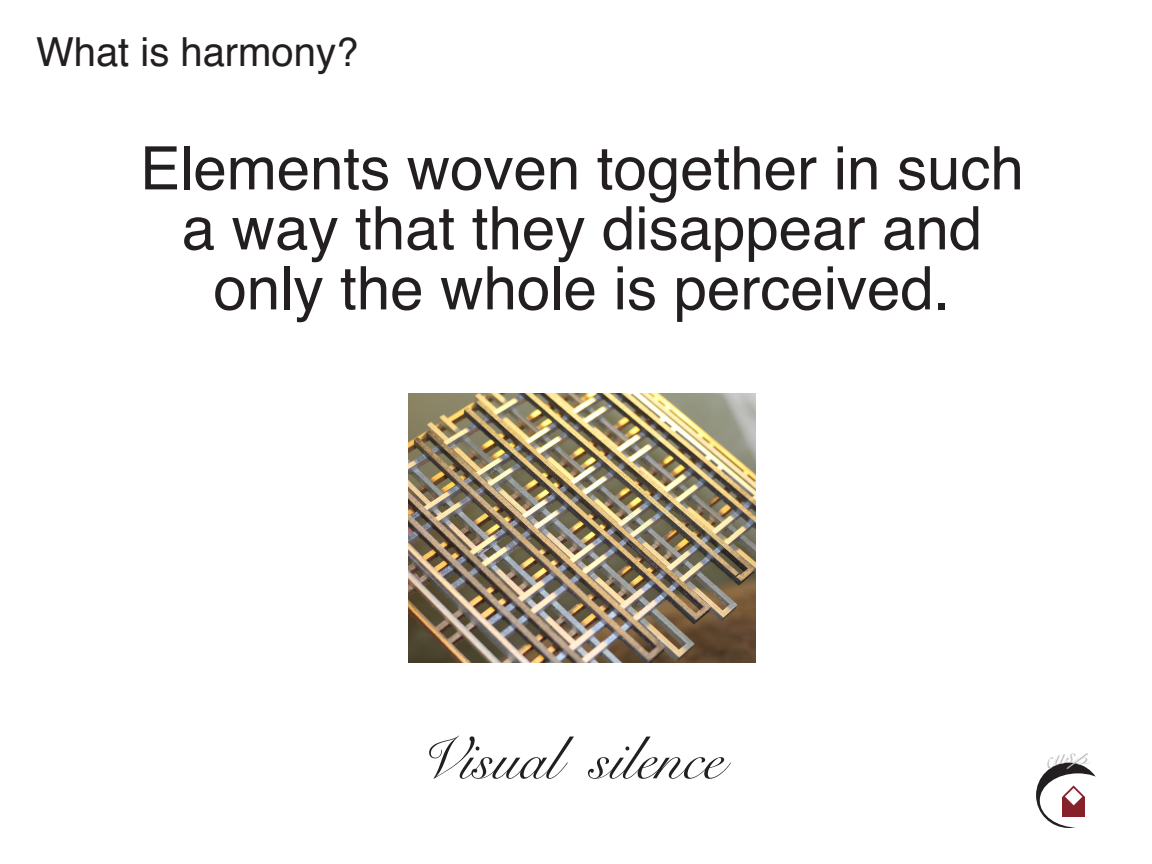
<style>
.page{position:relative;width:1152px;height:864px;background:#fff}
.page>*{position:absolute;margin:0;border:0;box-sizing:border-box;transform-origin:0 0}
.t1{font:60px "Helvetica";color:#231f20}
.t2{font:60px "Snell Roundhand";color:#231f20}
.t3{font:40px "Helvetica";color:#231f20}
</style>
<div class="page">
<svg style="left:1036px;top:763px;width:66px;height:65px"></svg>
<div style="left:1040px;top:773px;width:76px;height:55px;background:#fff;border-radius:50%"></div>
<div style="left:1062px;top:797px;width:23px;height:19px;background:#862029"></div>
<svg style="left:1062px;top:785px;width:23px;height:21px"></svg>
<img style="left:409px;top:393px;width:346px;height:269px">
<svg style="left:1045px;top:762px;width:49px;height:13px"></svg>
<p class="t3" style="left:36px;top:22px;width:324px">What is harmony?</p>
<p class="t1" style="left:140px;top:122px;width:885px">Elements woven together in such</p>
<p class="t1" style="left:182px;top:182px;width:802px">a way that they disappear and</p>
<p class="t1" style="left:213px;top:242px;width:738px">only the whole is perceived.</p>
<p class="t2" style="left:417px;top:711px;width:308px">Visual silence</p>
</div>
